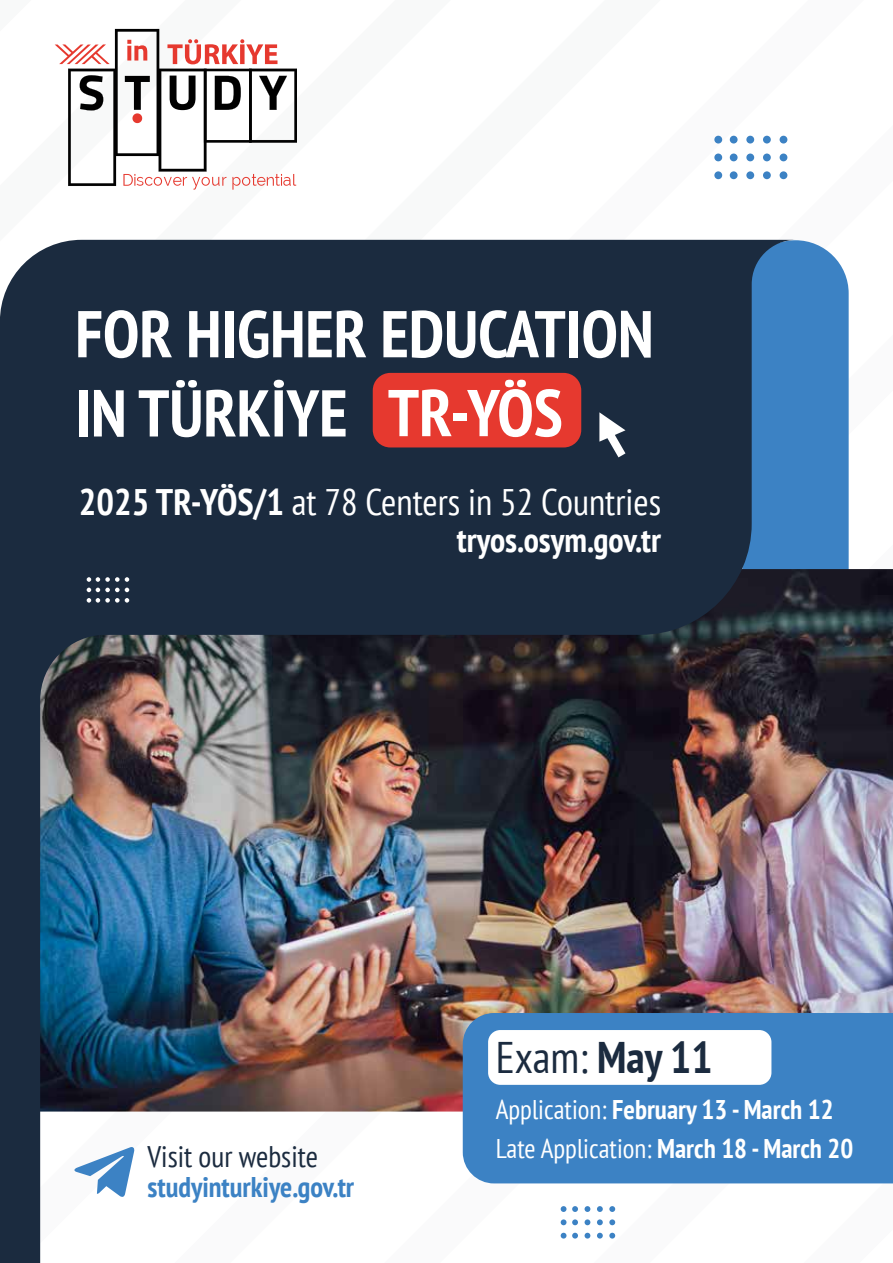
<style>
.page{position:relative;width:893px;height:1263px;background:#fff}
.page>*{position:absolute;margin:0;border:0;box-sizing:border-box;transform-origin:0 0}
.t1{font:700 condensed 66px/79.2px "PT Sans";color:#fff}
.t2{font:condensed 44.25px "PT Sans";color:#1b2b3f}
.t3{font:condensed 36.9px "PT Sans";color:#fff}
.t4{font:700 condensed 34.05px "PT Sans";color:#fff}
.t5{font:condensed 29.7px "PT Sans";color:#1b2b3f}
.t6{font:700 condensed 28.5px "PT Sans";color:#3c82c4}
.t7{font:700 condensed 27px/38.5px "PT Sans";color:#fff}
.s1{font-weight:700}
.s2{font-weight:400}
</style>
<div class="page">
<div style="left:796px;top:240px;width:53px;height:329px;background:#3c82c4"></div>
<img style="left:796px;top:569px;width:97px;height:444px">
<img style="left:0;top:240px;width:796px;height:1023px">
<div style="left:730px;top:136px;width:8px;height:8px;background:#3c82c4;border-radius:50%"></div>
<div style="left:730px;top:154px;width:8px;height:7px;background:#3c82c4;border-radius:50%"></div>
<div style="left:730px;top:171px;width:8px;height:8px;background:#3c82c4;border-radius:50%"></div>
<div style="left:714px;top:136px;width:8px;height:8px;background:#3c82c4;border-radius:50%"></div>
<div style="left:714px;top:154px;width:8px;height:7px;background:#3c82c4;border-radius:50%"></div>
<div style="left:714px;top:171px;width:8px;height:8px;background:#3c82c4;border-radius:50%"></div>
<div style="left:746px;top:136px;width:8px;height:8px;background:#3c82c4;border-radius:50%"></div>
<div style="left:746px;top:154px;width:8px;height:7px;background:#3c82c4;border-radius:50%"></div>
<div style="left:746px;top:171px;width:8px;height:8px;background:#3c82c4;border-radius:50%"></div>
<div style="left:763px;top:136px;width:8px;height:8px;background:#3c82c4;border-radius:50%"></div>
<div style="left:763px;top:154px;width:8px;height:7px;background:#3c82c4;border-radius:50%"></div>
<div style="left:763px;top:171px;width:8px;height:8px;background:#3c82c4;border-radius:50%"></div>
<div style="left:780px;top:136px;width:7px;height:8px;background:#3c82c4;border-radius:50%"></div>
<div style="left:780px;top:154px;width:7px;height:7px;background:#3c82c4;border-radius:50%"></div>
<div style="left:780px;top:171px;width:7px;height:8px;background:#3c82c4;border-radius:50%"></div>
<svg style="left:87px;top:577px;width:42px;height:5px"></svg>
<svg style="left:87px;top:588px;width:42px;height:4px"></svg>
<svg style="left:87px;top:598px;width:42px;height:5px"></svg>
<svg style="left:55px;top:28px;width:242px;height:162px"></svg>
<svg style="left:74px;top:1146px;width:61px;height:51px"></svg>
<div style="left:373px;top:373px;width:208px;height:74px;background:#e6392f;border-radius:18px"></div>
<svg style="left:599px;top:412px;width:26px;height:45px"></svg>
<div style="left:463px;top:1013px;width:430px;height:170px;background:#3c82c4"></div>
<div style="left:488px;top:1030px;width:283px;height:55px;background:#fff;border-radius:12px"></div>
<svg style="left:572px;top:1206px;width:6px;height:6px"></svg>
<svg style="left:572px;top:1219px;width:6px;height:6px"></svg>
<svg style="left:572px;top:1233px;width:6px;height:5px"></svg>
<svg style="left:561px;top:1206px;width:5px;height:6px"></svg>
<svg style="left:561px;top:1219px;width:5px;height:6px"></svg>
<svg style="left:561px;top:1233px;width:5px;height:5px"></svg>
<svg style="left:585px;top:1206px;width:5px;height:6px"></svg>
<svg style="left:585px;top:1219px;width:5px;height:6px"></svg>
<svg style="left:585px;top:1233px;width:5px;height:5px"></svg>
<svg style="left:597px;top:1206px;width:6px;height:6px"></svg>
<svg style="left:597px;top:1219px;width:6px;height:6px"></svg>
<svg style="left:597px;top:1233px;width:6px;height:5px"></svg>
<svg style="left:609px;top:1206px;width:6px;height:6px"></svg>
<svg style="left:609px;top:1219px;width:6px;height:6px"></svg>
<svg style="left:609px;top:1233px;width:6px;height:5px"></svg>
<h1 class="t1" style="left:75px;top:293px;width:580px">FOR HIGHER EDUCATION<br>IN TÜRKİYE TR-YÖS</h1>
<h3 class="t3" style="left:79px;top:478px;width:584px"><span class="s1">2025 TR-YÖS/1</span> at 78 Centers in 52 Countries</h3>
<p class="t4" style="left:457px;top:518px;width:206px">tryos.osym.gov.tr</p>
<p class="t5" style="left:147px;top:1137px;width:172px">Visit our website</p>
<p class="t6" style="left:147px;top:1168px;width:208px">studyinturkiye.gov.tr</p>
<h2 class="t2" style="left:496px;top:1029px;width:218px">Exam: <span class="s1">May 11</span></h2>
<p class="t7" style="left:496px;top:1090px;width:359px"><span class="s2">Application:</span> February 13 - March 12<br><span class="s2">Late Application:</span> March 18 - March 20</p>
</div>
